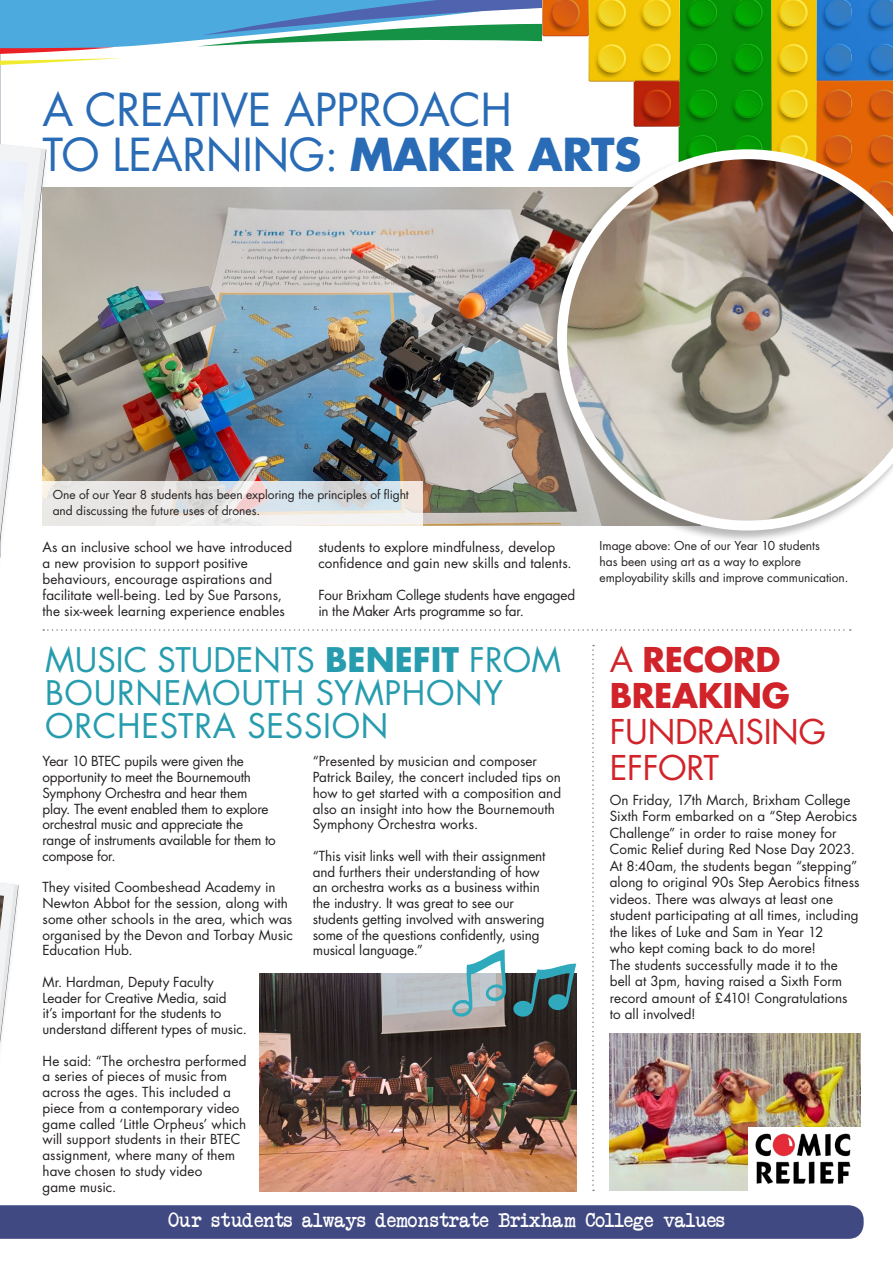
<style>
.page{position:relative;width:893px;height:1263px;background:#fff}
.page>*{position:absolute;margin:0;border:0;box-sizing:border-box;transform-origin:0 0}
.t1{font:44.25px/45px "Futura LT Pro";letter-spacing:-.01em;color:#296cb5}
.t2{font:33.15px/35.8px "Futura LT Pro";letter-spacing:-.01em;color:#d1232a}
.t3{font:33px/33px "Futura LT Pro";letter-spacing:.02em;color:#269cae}
.t4{font:19.5px "Another Typewriter";color:#fff}
.t5{font:13.5px/15.8px "Futura LT Pro";color:#231f20}
.t6{font:12px/15.8px "Futura LT Pro";color:#231f20}
.s1{font-weight:700}
</style>
<div class="page">
<svg style="left:122px;top:0;width:75px;height:47px;fill:#4daadf"></svg>
<svg style="left:0;top:0;width:122px;height:81px"></svg>
<svg style="left:197px;top:0;width:346px;height:47px"></svg>
<svg style="left:592px;top:645px;width:2px;height:546px"></svg>
<svg style="left:43px;top:629px;width:808px;height:2px"></svg>
<div style="left:0;top:1205px;width:864px;height:34px;background:#414982"></div>
<div style="left:0;top:851px;width:21px;height:380px;background:#231f20;opacity:.4"></div>
<svg style="left:0;top:883px;width:19px;height:160px"></svg>
<img style="left:0;top:895px;width:4px;height:36px">
<svg style="left:0;top:144px;width:47px;height:400px"></svg>
<img style="left:0;top:160px;width:28px;height:244px">
<img style="left:43px;top:188px;width:503px;height:338px">
<img style="left:610px;top:1033px;width:251px;height:157px">
<div style="left:748px;top:1127px;width:113px;height:63px;background:#fff"></div>
<img style="left:756px;top:1133px;width:94px;height:51px">
<img style="left:851px;top:0;width:42px;height:148px">
<img style="left:817px;top:0;width:34px;height:148px">
<img style="left:771px;top:0;width:46px;height:148px">
<img style="left:725px;top:0;width:46px;height:148px">
<img style="left:679px;top:0;width:46px;height:148px">
<img style="left:633px;top:0;width:47px;height:127px">
<img style="left:588px;top:0;width:46px;height:81px">
<img style="left:543px;top:0;width:46px;height:47px">
<div style="left:546px;top:148px;width:347px;height:395px;background:#231f20;opacity:.31"></div>
<img style="left:557px;top:149px;width:336px;height:381px">
<svg style="left:43px;top:481px;width:380px;height:45px"></svg>
<img style="left:259px;top:973px;width:317px;height:218px">
<svg style="left:513px;top:963px;width:63px;height:54px"></svg>
<svg style="left:451px;top:949px;width:55px;height:69px"></svg>
<p class="t1" style="left:43px;top:87px;width:600px">A CREATIVE APPROACH<br>TO LEARNING: <span class="s1">MAKER ARTS</span></p>
<p class="t6" style="left:53px;top:486px;width:358px">One of our Year 8 students has been exploring the principles of flight and discussing the future uses of drones.</p>
<p class="t5" style="left:43px;top:538px;width:251px;line-height:16.2px">As an inclusive school we have introduced a new provision to support positive behaviours, encourage aspirations and facilitate well-being. Led by Sue Parsons, the six-week learning experience enables</p>
<p class="t5" style="left:318px;top:538px;width:255px;line-height:16.2px">students to explore mindfulness, develop confidence and gain new skills and talents.</p>
<p class="t5" style="left:318px;top:587px;width:258px;line-height:16.2px">Four Brixham College students have engaged in the Maker Arts programme so far.</p>
<p class="t6" style="left:600px;top:538px;width:250px">Image above: One of our Year 10 students<br>has been using art as a way to explore employability skills and improve communication.</p>
<p class="t3" style="left:45px;top:643px;width:517px">MUSIC STUDENTS <span class="s1">BENEFIT</span> FROM<br>BOURNEMOUTH SYMPHONY<br>ORCHESTRA SESSION</p>
<p class="t2" style="left:610px;top:642px;width:218px">A <span class="s1">RECORD<br>BREAKING<br></span>FUNDRAISING<br>EFFORT</p>
<p class="t5" style="left:43px;top:753px;width:235px">Year 10 BTEC pupils were given the opportunity to meet the Bournemouth Symphony Orchestra and hear them play. The event enabled them to explore orchestral music and appreciate the range of instruments available for them to compose for.</p>
<p class="t5" style="left:43px;top:879px;width:252px">They visited Coombeshead Academy in Newton Abbot for the session, along with some other schools in the area, which was organised by the Devon and Torbay Music Education Hub.</p>
<p class="t5" style="left:43px;top:974px;width:206px">Mr. Hardman, Deputy Faculty Leader for Creative Media, said<br>it’s important for the students to understand different types of music.</p>
<p class="t5" style="left:43px;top:1052px;width:206px">He said: “The orchestra performed a series of pieces of music from across the ages. This included a piece from a contemporary video game called ‘Little Orpheus’ which will support students in their BTEC assignment, where many of them have chosen to study video<br>game music.</p>
<h3 class="t4" style="left:168px;top:1207px;width:557px">Our students always demonstrate Brixham College values</h3>
<p class="t5" style="left:313px;top:753px;width:250px">“Presented by musician and composer Patrick Bailey, the concert included tips on how to get started with a composition and also an insight into how the Bournemouth Symphony Orchestra works.</p>
<p class="t5" style="left:313px;top:848px;width:234px">“This visit links well with their assignment and furthers their understanding of how an orchestra works as a business within the industry. It was great to see our students getting involved with answering some of the questions confidently, using musical language.”</p>
<p class="t5" style="left:610px;top:791px;width:251px;line-height:16.5px">On Friday, 17th March, Brixham College Sixth Form embarked on a “Step Aerobics Challenge” in order to raise money for Comic Relief during Red Nose Day 2023.<br>At 8:40am, the students began “stepping” along to original 90s Step Aerobics fitness videos. There was always at least one student participating at all times, including the likes of Luke and Sam in Year 12<br>who kept coming back to do more!<br>The students successfully made it to the bell at 3pm, having raised a Sixth Form record amount of £410! Congratulations to all involved!</p>
</div>
